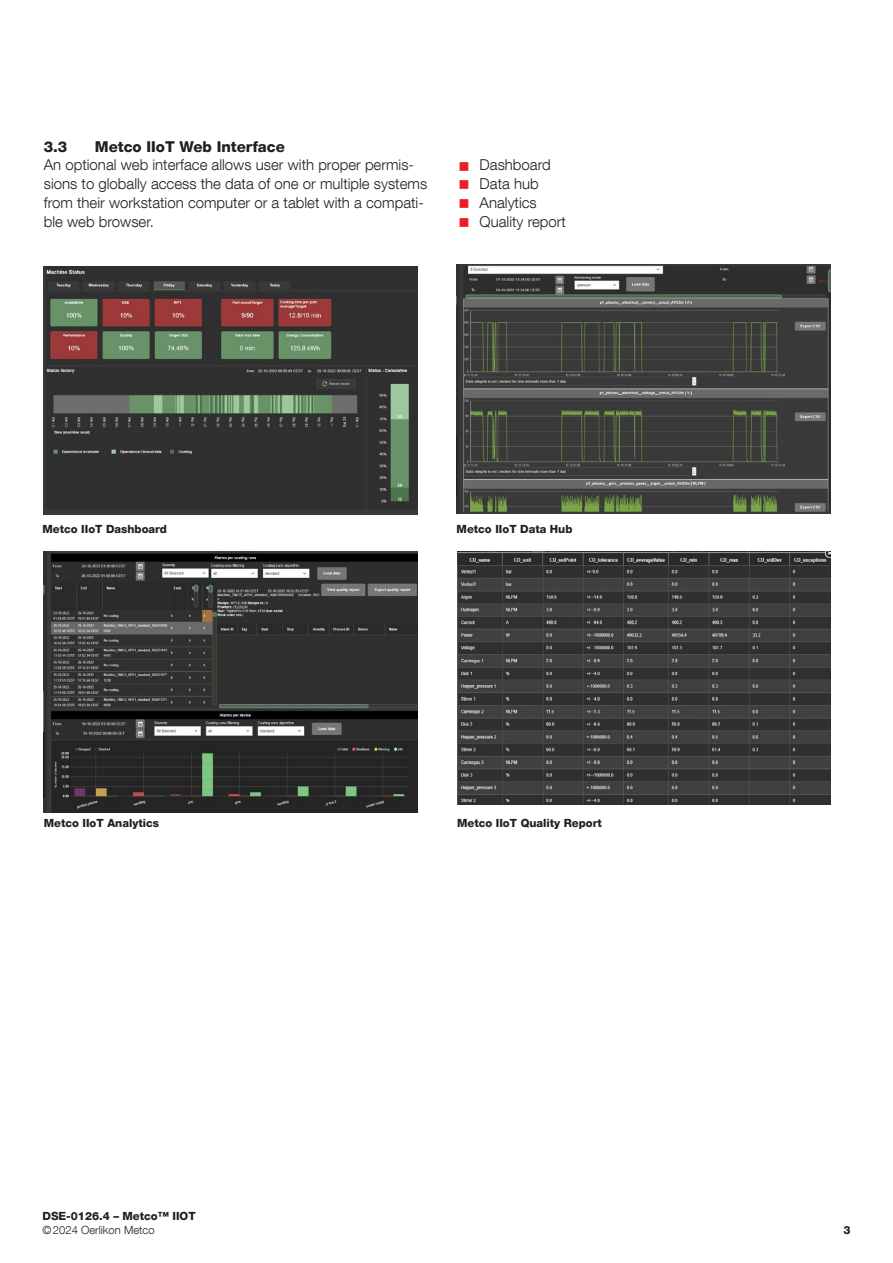
<style>
.page{position:relative;width:893px;height:1263px;background:#fff}
.page>*{position:absolute;margin:0;border:0;box-sizing:border-box;transform-origin:0 0}
.t1{font:300 15px/18.8px "Helvetica Neue LT Com";color:#231f20}
.t2{font:800 15px "Helvetica Neue LT Com";color:#231f20}
.t3{font:800 11.25px "Helvetica Neue LT Com";color:#231f20}
.t4{font:300 11.25px "Helvetica Neue LT Com";color:#231f20}
.s1{color:#ee1d23}
</style>
<div class="page">
<img style="left:44px;top:551px;width:373px;height:261px">
<img style="left:44px;top:267px;width:373px;height:248px">
<img style="left:457px;top:264px;width:373px;height:249px">
<img style="left:457px;top:551px;width:374px;height:254px">
<p class="t2" style="left:44px;top:137px;width:25px">3.3</p>
<p class="t2" style="left:95px;top:137px;width:192px">Metco IIoT Web Interface</p>
<p class="t1" style="left:44px;top:155px;width:385px">An optional web interface allows user with proper permis&shy;sions to globally access the data of one or multiple systems from their workstation computer or a tablet with a compati&shy;ble web browser.</p>
<p class="t1" style="left:458px;top:155px;width:94px"><span class="s1">■</span> Dashboard</p>
<p class="t1" style="left:458px;top:174px;width:82px"><span class="s1">■</span> Data hub</p>
<p class="t1" style="left:458px;top:193px;width:80px"><span class="s1">■</span> Analytics</p>
<p class="t1" style="left:458px;top:212px;width:109px"><span class="s1">■</span> Quality report</p>
<p class="t3" style="left:43px;top:522px;width:126px">Metco IIoT Dashboard</p>
<p class="t3" style="left:457px;top:522px;width:117px">Metco IIoT Data Hub</p>
<p class="t3" style="left:44px;top:816px;width:117px">Metco IIoT Analytics</p>
<p class="t3" style="left:457px;top:816px;width:146px">Metco IIoT Quality Report</p>
<p class="t3" style="left:43px;top:1209px;width:155px">DSE-0126.4 – Metco™ IIOT</p>
<p class="t4" style="left:43px;top:1223px;width:114px">©2024 Oerlikon Metco</p>
<p class="t3" style="left:843px;top:1223px;width:9px">3</p>
</div>
